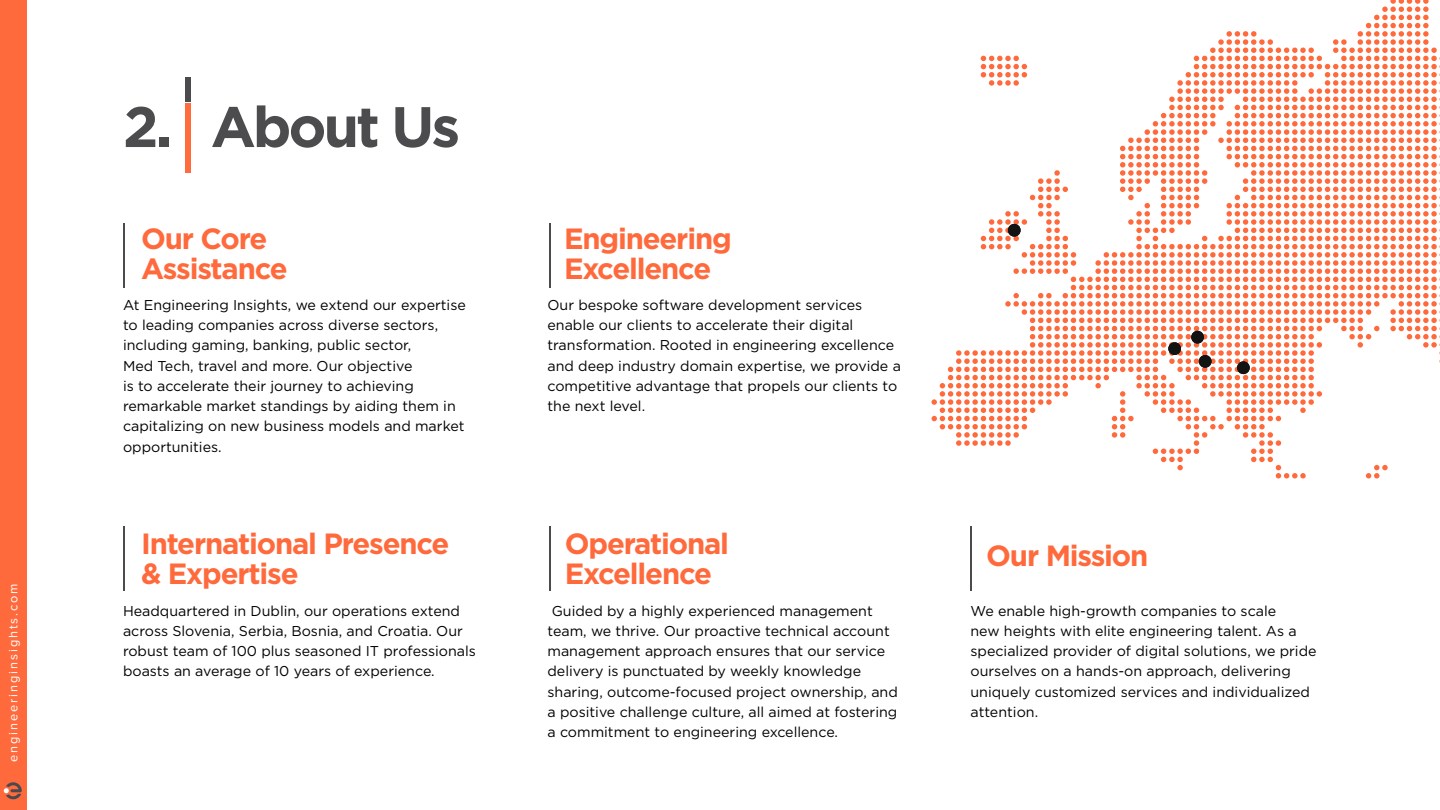
<style>
.page{position:relative;width:1440px;height:810px;background:#fff}
.page>*{position:absolute;margin:0;border:0;box-sizing:border-box;transform-origin:0 0}
.t1{font:700 57px "Gotham";letter-spacing:-.05em;color:#4c4c4e}
.t2{font:700 29.25px/30px "Gotham";letter-spacing:-.04em;color:#ff6a3d}
.t3{font:14.25px/20.2px "Gotham";color:#000}
.t4{font:12.75px "Proxima Nova";letter-spacing:.15em;color:#fff}
</style>
<div class="page">
<svg style="left:932px;top:0;width:508px;height:478px"></svg>
<div style="left:1008px;top:224px;width:13px;height:13px;background:#131313;border-radius:50%"></div>
<div style="left:1168px;top:342px;width:13px;height:13px;background:#131313;border-radius:50%"></div>
<div style="left:1199px;top:355px;width:13px;height:13px;background:#131313;border-radius:50%"></div>
<div style="left:1237px;top:361px;width:13px;height:13px;background:#131313;border-radius:50%"></div>
<div style="left:1191px;top:331px;width:13px;height:13px;background:#131313;border-radius:50%"></div>
<div style="left:186px;top:103px;width:5px;height:69px;background:#ff6b3d"></div>
<div style="left:186px;top:77px;width:5px;height:25px;background:#4b4b4d"></div>
<div style="left:0;top:0;width:27px;height:810px;background:#ff6a3d"></div>
<svg style="left:4px;top:782px;width:18px;height:18px"></svg>
<hr style="left:549px;top:224px;width:1px;height:64px;background:#4b4b4d">
<hr style="left:123px;top:224px;width:2px;height:64px;background:#4b4b4d">
<hr style="left:549px;top:526px;width:1px;height:65px;background:#4b4b4d">
<hr style="left:970px;top:526px;width:2px;height:65px;background:#4b4b4d">
<hr style="left:123px;top:526px;width:2px;height:65px;background:#4b4b4d">
<p class="t4" style="left:6px;top:762px;width:180px;rotate:-90deg">engineeringinsights.com</p>
<h1 class="t1" style="left:123px;top:89px;width:339px">2. About Us</h1>
<h2 class="t2" style="left:141px;top:223px;width:148px">Our Core<br>Assistance</h2>
<h2 class="t2" style="left:564px;top:223px;width:169px">Engineering<br>Excellence</h2>
<p class="t3" style="left:123px;top:295px;width:344px">At Engineering Insights, we extend our expertise to leading companies across diverse sectors, including gaming, banking, public sector,<br>Med Tech, travel and more. Our objective<br>is to accelerate their journey to achieving remarkable market standings by aiding them in capitalizing on new business models and market opportunities.</p>
<p class="t3" style="left:547px;top:295px;width:355px">Our bespoke software development services enable our clients to accelerate their digital transformation. Rooted in engineering excellence and deep industry domain expertise, we provide a competitive advantage that propels our clients to the next level.</p>
<h2 class="t2" style="left:141px;top:529px;width:310px">International Presence &amp; Expertise</h2>
<h2 class="t2" style="left:565px;top:529px;width:166px">Operational<br>Excellence</h2>
<h2 class="t2" style="left:986px;top:541px;width:164px">Our Mission</h2>
<p class="t3" style="left:123px;top:600px;width:354px">Headquartered in Dublin, our operations extend across Slovenia, Serbia, Bosnia, and Croatia. Our robust team of 100 plus seasoned IT professionals boasts an average of 10 years of experience.</p>
<p class="t3" style="left:971px;top:600px;width:348px">We enable high-growth companies to scale<br>new heights with elite engineering talent. As a specialized provider of digital solutions, we pride ourselves on a hands-on approach, delivering uniquely customized services and individualized attention.</p>
<p class="t3" style="left:547px;top:600px;width:352px;text-indent:4px">Guided by a highly experienced management team, we thrive. Our proactive technical account management approach ensures that our service delivery is punctuated by weekly knowledge sharing, outcome-focused project ownership, and a positive challenge culture, all aimed at fostering a commitment to engineering excellence.</p>
</div>
